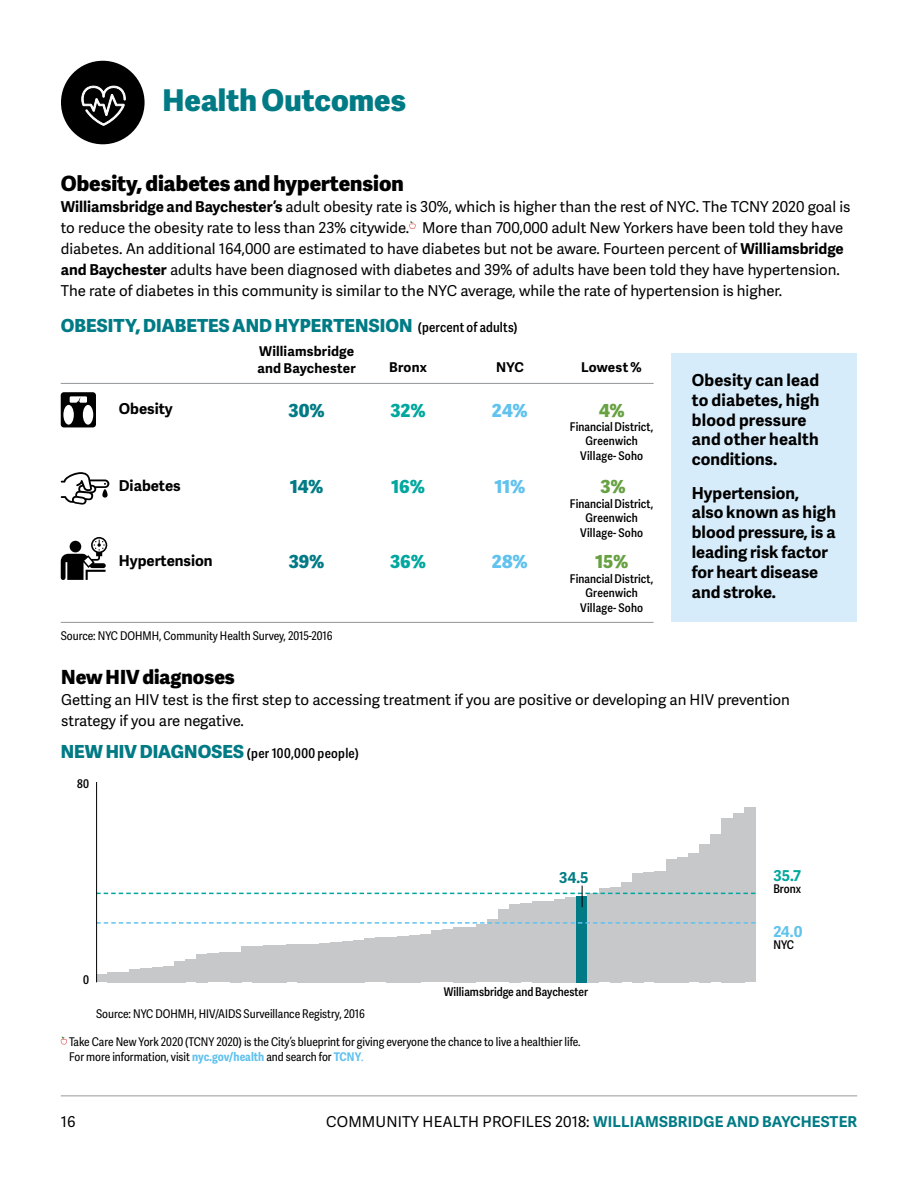
<style>
.page{position:relative;width:918px;height:1188px;background:#fff}
.page>*{position:absolute;margin:0;border:0;box-sizing:border-box;transform-origin:0 0}
.t1{font:800 30px "Adelle Sans";color:#007b85}
.t2{font:800 21px "Adelle Sans";color:#000}
.t3{font:800 19.5px "Adelle Sans";color:#000}
.t4{font:800 18px "Adelle Sans";letter-spacing:.005em;color:#007b85}
.t5{font:800 18px "Adelle Sans";color:#00a79e}
.t6{font:800 18px "Adelle Sans";color:#61c2ee}
.t7{font:800 18px "Adelle Sans";color:#67a142}
.t8{font:700 16.5px/19.8px "Adelle Sans";color:#000}
.t9{font:15px/21px "Adelle Sans";color:#000}
.t10{font:700 15px "Adelle Sans";color:#000}
.t11{font:700 15px "Adelle Sans";color:#00a79e}
.t12{font:700 15px "Adelle Sans";color:#61c2ee}
.t13{font:700 15px "Adelle Sans";color:#007b85}
.t14{font:700 13.5px/16.2px "Adelle Sans";letter-spacing:.01em;color:#000}
.t15{font:13.5px "Adelle Sans Cnd Sb";letter-spacing:.025em;color:#000}
.t16{font:12px/15px "Adelle Sans Cnd";color:#000}
.t17{font:12px/14.4px "Adelle Sans Cnd Sb";letter-spacing:.005em;color:#000;text-align:center}
.s1{font-weight:700}
.s2{font-family:"Adelle Sans Cnd Sb";font-weight:400;font-size:13.5px;color:#000}
.s3{font-family:"Adelle Sans";font-weight:800;font-size:18px;color:#007b85}
.s4{font-weight:700;color:#61c2ee}
.s5{color:#61c2ee}
.s6{font-weight:700;color:#007b85}
</style>
<div class="page">
<hr style="left:61px;top:1096px;width:796px;height:1px;background:#96999b">
<div style="left:96px;top:975px;width:11px;height:7px;background:#c7c8ca"></div>
<div style="left:107px;top:972px;width:11px;height:10px;background:#c7c8ca"></div>
<div style="left:118px;top:972px;width:12px;height:10px;background:#c7c8ca"></div>
<div style="left:130px;top:969px;width:11px;height:13px;background:#c7c8ca"></div>
<div style="left:141px;top:968px;width:11px;height:14px;background:#c7c8ca"></div>
<div style="left:152px;top:967px;width:11px;height:15px;background:#c7c8ca"></div>
<div style="left:163px;top:966px;width:11px;height:16px;background:#c7c8ca"></div>
<div style="left:174px;top:961px;width:12px;height:21px;background:#c7c8ca"></div>
<div style="left:186px;top:960px;width:11px;height:22px;background:#c7c8ca"></div>
<div style="left:197px;top:954px;width:11px;height:28px;background:#c7c8ca"></div>
<div style="left:208px;top:953px;width:11px;height:29px;background:#c7c8ca"></div>
<div style="left:219px;top:952px;width:11px;height:30px;background:#c7c8ca"></div>
<div style="left:230px;top:952px;width:11px;height:30px;background:#c7c8ca"></div>
<div style="left:241px;top:946px;width:12px;height:36px;background:#c7c8ca"></div>
<div style="left:253px;top:946px;width:11px;height:36px;background:#c7c8ca"></div>
<div style="left:264px;top:945px;width:11px;height:37px;background:#c7c8ca"></div>
<div style="left:275px;top:945px;width:11px;height:37px;background:#c7c8ca"></div>
<div style="left:286px;top:944px;width:11px;height:38px;background:#c7c8ca"></div>
<div style="left:297px;top:944px;width:11px;height:38px;background:#c7c8ca"></div>
<div style="left:308px;top:944px;width:12px;height:38px;background:#c7c8ca"></div>
<div style="left:320px;top:943px;width:11px;height:39px;background:#c7c8ca"></div>
<div style="left:331px;top:942px;width:11px;height:40px;background:#c7c8ca"></div>
<div style="left:342px;top:941px;width:11px;height:41px;background:#c7c8ca"></div>
<div style="left:353px;top:940px;width:11px;height:42px;background:#c7c8ca"></div>
<div style="left:364px;top:938px;width:11px;height:44px;background:#c7c8ca"></div>
<div style="left:375px;top:937px;width:12px;height:45px;background:#c7c8ca"></div>
<div style="left:387px;top:937px;width:11px;height:45px;background:#c7c8ca"></div>
<div style="left:398px;top:936px;width:11px;height:46px;background:#c7c8ca"></div>
<div style="left:409px;top:935px;width:11px;height:47px;background:#c7c8ca"></div>
<div style="left:420px;top:934px;width:11px;height:48px;background:#c7c8ca"></div>
<div style="left:431px;top:931px;width:12px;height:51px;background:#c7c8ca"></div>
<div style="left:443px;top:930px;width:11px;height:52px;background:#c7c8ca"></div>
<div style="left:454px;top:927px;width:11px;height:55px;background:#c7c8ca"></div>
<div style="left:465px;top:927px;width:11px;height:55px;background:#c7c8ca"></div>
<div style="left:476px;top:925px;width:11px;height:57px;background:#c7c8ca"></div>
<div style="left:487px;top:920px;width:11px;height:62px;background:#c7c8ca"></div>
<div style="left:498px;top:910px;width:12px;height:72px;background:#c7c8ca"></div>
<div style="left:510px;top:904px;width:11px;height:78px;background:#c7c8ca"></div>
<div style="left:521px;top:903px;width:11px;height:79px;background:#c7c8ca"></div>
<div style="left:532px;top:901px;width:11px;height:81px;background:#c7c8ca"></div>
<div style="left:543px;top:901px;width:11px;height:81px;background:#c7c8ca"></div>
<div style="left:554px;top:899px;width:11px;height:83px;background:#c7c8ca"></div>
<div style="left:565px;top:897px;width:12px;height:85px;background:#c7c8ca"></div>
<div style="left:577px;top:896px;width:11px;height:86px;background:#007b85"></div>
<div style="left:588px;top:893px;width:11px;height:89px;background:#c7c8ca"></div>
<div style="left:599px;top:888px;width:11px;height:94px;background:#c7c8ca"></div>
<div style="left:610px;top:887px;width:11px;height:95px;background:#c7c8ca"></div>
<div style="left:621px;top:882px;width:12px;height:100px;background:#c7c8ca"></div>
<div style="left:633px;top:873px;width:11px;height:109px;background:#c7c8ca"></div>
<div style="left:644px;top:873px;width:11px;height:109px;background:#c7c8ca"></div>
<div style="left:655px;top:871px;width:11px;height:111px;background:#c7c8ca"></div>
<div style="left:666px;top:859px;width:11px;height:123px;background:#c7c8ca"></div>
<div style="left:677px;top:857px;width:11px;height:125px;background:#c7c8ca"></div>
<div style="left:688px;top:853px;width:12px;height:129px;background:#c7c8ca"></div>
<div style="left:700px;top:844px;width:11px;height:138px;background:#c7c8ca"></div>
<div style="left:711px;top:835px;width:11px;height:147px;background:#c7c8ca"></div>
<div style="left:722px;top:818px;width:11px;height:164px;background:#c7c8ca"></div>
<div style="left:733px;top:813px;width:11px;height:169px;background:#c7c8ca"></div>
<div style="left:744px;top:807px;width:11px;height:175px;background:#c7c8ca"></div>
<hr style="left:61px;top:383px;width:593px;height:1px;background:#939598">
<hr style="left:61px;top:622px;width:593px;height:1px;background:#939598">
<svg style="left:409px;top:221px;width:7px;height:8px"></svg>
<div style="left:61px;top:61px;width:84px;height:83px;background:#000;border-radius:50%"></div>
<svg style="left:81px;top:85px;width:45px;height:41px"></svg>
<svg style="left:97px;top:922px;width:658px;height:2px"></svg>
<div style="left:672px;top:353px;width:185px;height:269px;background:#d7ecfa"></div>
<svg style="left:61px;top:392px;width:35px;height:35px"></svg>
<svg style="left:61px;top:472px;width:48px;height:33px"></svg>
<svg style="left:61px;top:537px;width:46px;height:43px"></svg>
<svg style="left:60px;top:1037px;width:7px;height:7px"></svg>
<hr style="left:96px;top:782px;width:1px;height:200px;background:#000">
<svg style="left:96px;top:886px;width:659px;height:21px"></svg>
<h1 class="t1" style="left:163px;top:78px;width:245px">Health Outcomes</h1>
<h2 class="t2" style="left:61px;top:168px;width:344px">Obesity, diabetes and hypertension</h2>
<p class="t9" style="left:61px;top:196px;width:791px"><span class="s1">Williamsbridge and Baychester’s</span> adult obesity rate is 30%, which is higher than the rest of NYC. The TCNY 2020 goal is to reduce the obesity rate to less than 23% citywide. More than 700,000 adult New Yorkers have been told they have diabetes. An additional 164,000 are estimated to have diabetes but not be aware. Fourteen percent of <span class="s1">Williamsbridge and Baychester</span> adults have been diagnosed with diabetes and 39% of adults have been told they have hypertension.<br>The rate of diabetes in this community is similar to the NYC average, while the rate of hypertension is higher.</p>
<p class="t4" style="left:61px;top:312px;width:458px">OBESITY, DIABETES AND HYPERTENSION <span class="s2">(percent of adults)</span></p>
<p class="t14" style="left:258px;top:343px;width:100px">Williamsbridge and Baychester</p>
<p class="t14" style="left:389px;top:359px;width:39px">Bronx</p>
<p class="t14" style="left:496px;top:359px;width:29px">NYC</p>
<p class="t14" style="left:581px;top:359px;width:62px">Lowest %</p>
<p class="t10" style="left:119px;top:398px;width:55px">Obesity</p>
<p class="t10" style="left:119px;top:475px;width:63px">Diabetes</p>
<p class="t10" style="left:119px;top:550px;width:95px">Hypertension</p>
<p class="t4" style="left:289px;top:397px;width:38px">30%</p>
<p class="t5" style="left:391px;top:397px;width:37px">32%</p>
<p class="t4" style="left:290px;top:474px;width:35px">14%</p>
<p class="t5" style="left:391px;top:474px;width:35px">16%</p>
<p class="t4" style="left:289px;top:549px;width:37px">39%</p>
<p class="t5" style="left:390px;top:549px;width:37px">36%</p>
<p class="t6" style="left:492px;top:397px;width:37px">24%</p>
<p class="t7" style="left:599px;top:397px;width:27px">4%</p>
<p class="t17" style="left:570px;top:419px;width:85px">Financial District,<br>Greenwich<br>Village- Soho</p>
<p class="t6" style="left:495px;top:474px;width:32px">11%</p>
<p class="t7" style="left:600px;top:474px;width:27px">3%</p>
<p class="t17" style="left:570px;top:496px;width:85px">Financial District,<br>Greenwich<br>Village- Soho</p>
<p class="t6" style="left:492px;top:549px;width:37px">28%</p>
<p class="t7" style="left:595px;top:549px;width:35px">15%</p>
<p class="t17" style="left:570px;top:571px;width:85px">Financial District,<br>Greenwich<br>Village- Soho</p>
<p class="t16" style="left:61px;top:628px;width:273px">Source: NYC DOHMH, Community Health Survey, 2015-2016</p>
<p class="t8" style="left:692px;top:370px;width:129px">Obesity can lead to diabetes, high blood pressure and other health conditions.</p>
<p class="t8" style="left:692px;top:482px;width:146px">Hypertension,<br>also known as high blood pressure, is a leading risk factor for heart disease and stroke.</p>
<h3 class="t3" style="left:61px;top:663px;width:175px">New HIV diagnoses</h3>
<p class="t9" style="left:61px;top:689px;width:730px">Getting an HIV test is the first step to accessing treatment if you are positive or developing an HIV prevention strategy if you are negative.</p>
<p class="t15" style="left:61px;top:744px;width:300px"><span class="s3">NEW HIV DIAGNOSES</span> (per 100,000 people)</p>
<p class="t17" style="left:77px;top:776px;width:13px">80</p>
<p class="t17" style="left:83px;top:972px;width:7px">0</p>
<p class="t16" style="left:96px;top:1006px;width:270px">Source: NYC DOHMH, HIV/AIDS Surveillance Registry, 2016</p>
<p class="t13" style="left:559px;top:867px;width:31px">34.5</p>
<p class="t17" style="left:444px;top:984px;width:146px">Williamsbridge and Baychester</p>
<p class="t16" style="left:69px;top:1034px;width:513px">Take Care New York 2020 (TCNY 2020) is the City’s blueprint for giving everyone the chance to live a healthier life.<br>For more information, visit <span class="s4">nyc.gov/health</span> and search for <span class="s4">TCNY</span><span class="s5">.</span></p>
<p class="t11" style="left:773px;top:865px;width:29px">35.7</p>
<p class="t17" style="left:773px;top:881px;width:29px">Bronx</p>
<p class="t12" style="left:773px;top:921px;width:31px">24.0</p>
<p class="t17" style="left:773px;top:937px;width:22px">NYC</p>
<p class="t9" style="left:61px;top:1111px;width:16px">16</p>
<p class="t9" style="left:326px;top:1111px;width:532px">COMMUNITY HEALTH PROFILES 2018: <span class="s6">WILLIAMSBRIDGE AND BAYCHESTER</span></p>
</div>
